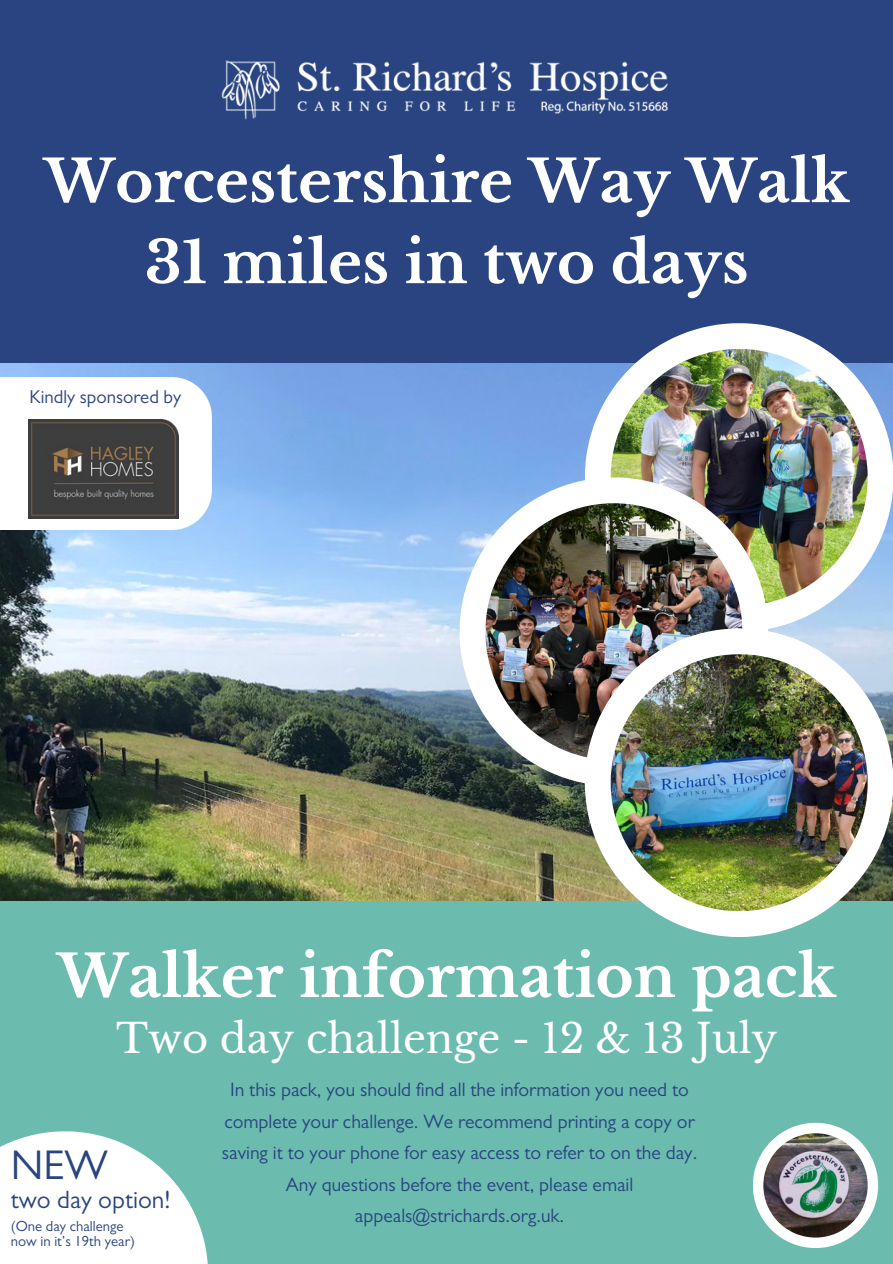
<style>
.page{position:relative;width:893px;height:1264px;background:#fff}
.page>*{position:absolute;margin:0;border:0;box-sizing:border-box;transform-origin:0 0}
.t1{font:700 57.9px/81px "Libre Baskerville";color:#fff;text-align:center}
.t2{font:41.7px "Gill Sans";color:#294481}
.t3{font:39.9px "Libre Baskerville";color:#fff}
.t4{font:25.2px "Gill Sans";color:#294481}
.t5{font:19.5px/31.5px "Gill Sans";color:#294481;text-align:center}
.t6{font:18.75px "Gill Sans";color:#294481}
.t7{font:14.7px/14.7px "Gill Sans";color:#294481}
</style>
<div class="page">
<div style="left:0;top:0;width:892px;height:1263px;background:#294481"></div>
<div style="left:0;top:769px;width:892px;height:494px;background:#6bbbae"></div>
<img style="left:0;top:363px;width:585px;height:537px">
<img style="left:221px;top:60px;width:447px;height:60px">
<svg style="left:585px;top:323px;width:307px;height:305px"></svg>
<img style="left:610px;top:349px;width:257px;height:257px">
<img style="left:459px;top:477px;width:309px;height:309px">
<img style="left:485px;top:503px;width:257px;height:257px">
<img style="left:585px;top:628px;width:307px;height:309px">
<img style="left:610px;top:654px;width:257px;height:257px">
<svg style="left:0;top:1131px;width:208px;height:132px"></svg>
<svg style="left:753px;top:1122px;width:125px;height:125px"></svg>
<img style="left:763px;top:1133px;width:104px;height:104px">
<div style="left:0;top:377px;width:211px;height:152px;background:#fff"></div>
<img style="left:28px;top:419px;width:151px;height:99px">
<h5 class="t1" style="left:44px;top:141px;width:806px">Worcestershire Way Walk<br>31 miles in two days</h5>
<h3 class="t6" style="left:30px;top:390px;width:153px">Kindly sponsored by</h3>
<p class="t1" style="left:57px;top:936px;width:780px">Walker information pack</p>
<p class="t3" style="left:116px;top:1014px;width:662px">Two day challenge - 12 &amp; 13 July</p>
<h5 class="t2" style="left:11px;top:1150px;width:98px">NEW</h5>
<p class="t4" style="left:11px;top:1190px;width:161px">two day option!</p>
<h4 class="t7" style="left:11px;top:1221px;width:125px">(One day challenge now in it’s 19th year)</h4>
<h2 class="t5" style="left:222px;top:1077px;width:477px">In this pack, you should find all the information you need to complete your challenge. We recommend printing a copy or saving it to your phone for easy access to refer to on the day.<br>Any questions before the event, please email appeals@strichards.org.uk.</h2>
</div>
